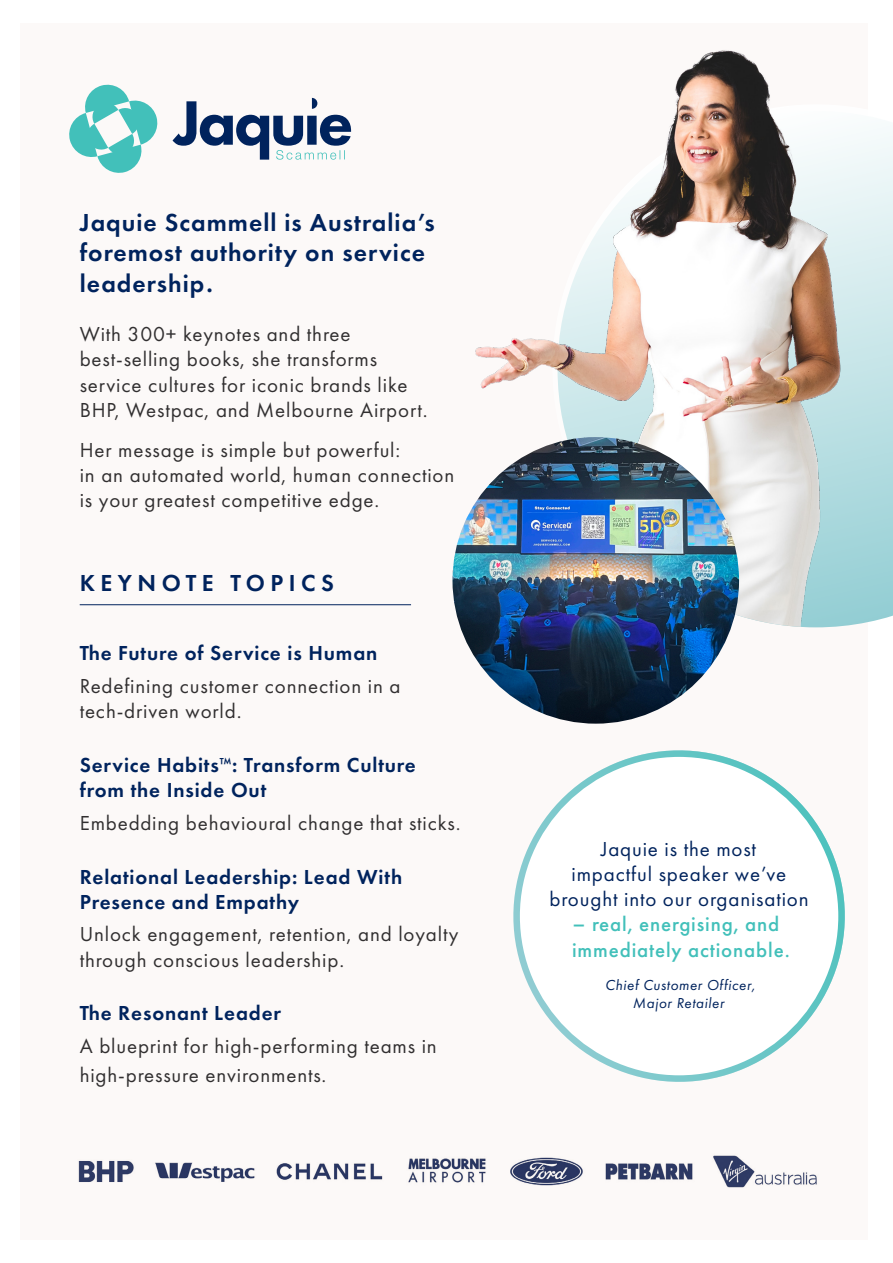
<style>
.page{position:relative;width:893px;height:1263px;background:#fff}
.page>*{position:absolute;margin:0;border:0;box-sizing:border-box;transform-origin:0 0}
.t1{font:600 25.5px/30.6px "Futura PT";letter-spacing:.04em;color:#00235d}
.t2{font:600 24px "Futura PT";letter-spacing:.23em;color:#00235d}
.t3{font:21px/25.2px "Futura PT";letter-spacing:.04em;color:#312f30}
.t4{font:600 21px/25.2px "Futura PT";letter-spacing:.04em;color:#00235d}
.t5{font:21px/25.2px "Futura PT";letter-spacing:.04em;color:#00235d;text-align:center}
.t6{font:500 21px/25.2px "Futura PT";letter-spacing:.04em;color:#42c0ba}
.t7{font:italic 15px/18px "Futura PT";letter-spacing:.04em;color:#00235d;text-align:center}
.s1{font-weight:500;font-size:16.5px}
.s2{color:#3e3e3f}
</style>
<div class="page">
<div style="left:20px;top:23px;width:847px;height:1217px;background:#fcf9f8"></div>
<hr style="left:80px;top:604px;width:331px;height:1px;background:#00235d">
<svg style="left:717px;top:131px;width:176px;height:526px"></svg>
<img style="left:475px;top:50px;width:295px;height:445px">
<img style="left:557px;top:111px;width:299px;height:516px">
<svg style="left:513px;top:750px;width:332px;height:332px"></svg>
<div style="left:520px;top:757px;width:318px;height:318px;background:#fff;border-radius:50%"></div>
<img style="left:78px;top:1155px;width:739px;height:33px">
<img style="left:452px;top:437px;width:287px;height:287px;border-radius:143px">
<svg style="left:69px;top:84px;width:89px;height:89px"></svg>
<svg style="left:173px;top:98px;width:178px;height:62px"></svg>
<p class="t1" style="left:80px;top:207px;width:357px">Jaquie Scammell is Australia’s foremost authority on service leadership.</p>
<p class="t3" style="left:80px;top:321px;width:349px">With 300+ keynotes and three best-selling books, she transforms service cultures for iconic brands like BHP, Westpac, and Melbourne Airport.</p>
<p class="t3" style="left:80px;top:437px;width:376px">Her message is simple but powerful:<br>in an automated world, human connection is your greatest competitive edge.</p>
<p class="t2" style="left:80px;top:568px;width:256px">KEYNOTE TOPICS</p>
<p class="t4" style="left:80px;top:640px;width:299px">The Future of Service is Human</p>
<p class="t3" style="left:80px;top:673px;width:322px">Redefining customer connection in a tech-driven world.</p>
<p class="t4" style="left:80px;top:752px;width:338px">Service Habits<span class="s1">™</span>: Transform Culture from the Inside Out</p>
<p class="t3" style="left:80px;top:810px;width:382px">Embedding behavioural change that sticks<span class="s2">.</span></p>
<p class="t4" style="left:80px;top:864px;width:324px">Relational Leadership: Lead With<br>Presence and Empathy</p>
<p class="t3" style="left:80px;top:922px;width:380px">Unlock engagement, retention, and loyalty through conscious leadership.</p>
<p class="t4" style="left:80px;top:1000px;width:203px">The Resonant Leader</p>
<p class="t3" style="left:80px;top:1031px;width:359px;line-height:28.8px">A blueprint for high-performing teams in high-pressure environments.</p>
<p class="t5" style="left:550px;top:836px;width:261px">Jaquie is the most<br>impactful speaker we’ve brought into our organisation</p>
<p class="t6" style="left:572px;top:912px;width:219px">– real, energising, and immediately actionable.</p>
<p class="t7" style="left:605px;top:975px;width:151px">Chief Customer Officer,<br>Major Retailer</p>
</div>
